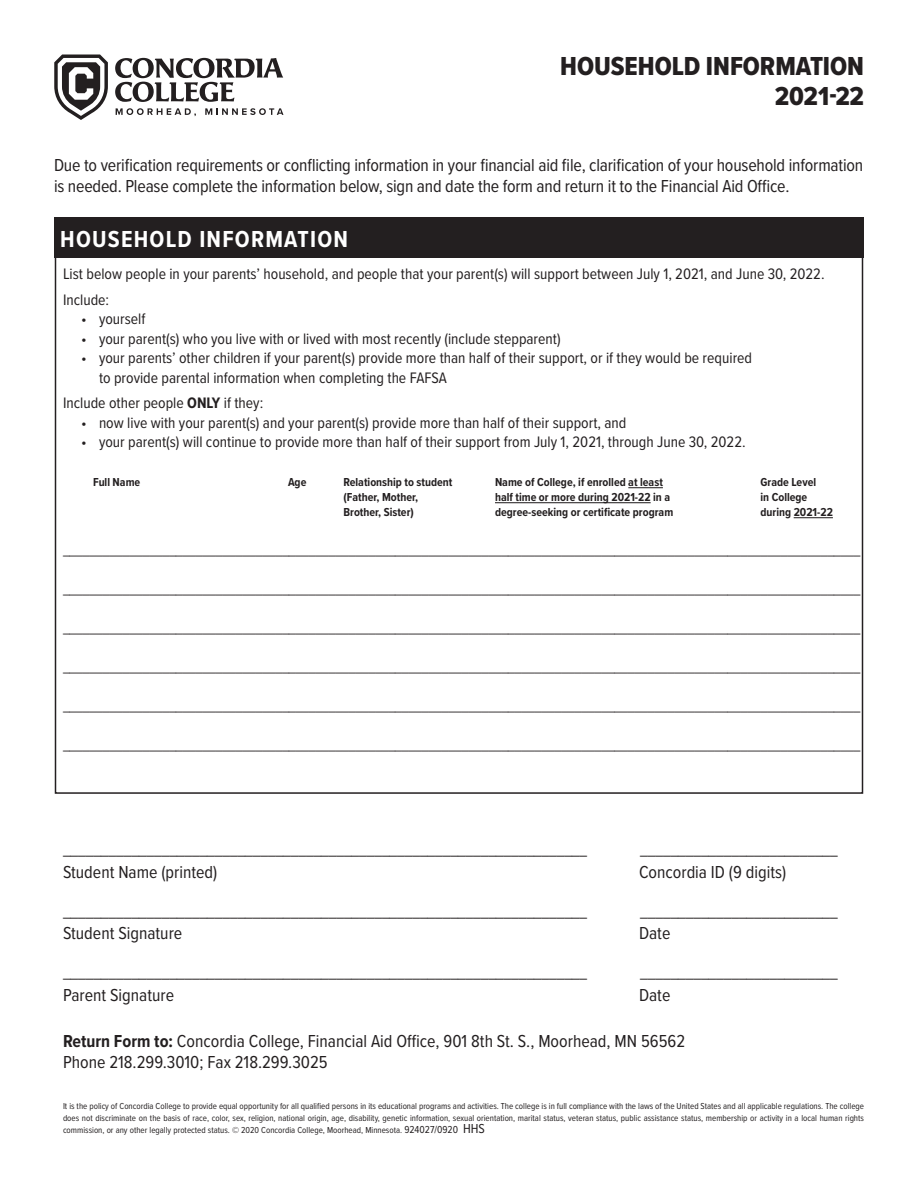
<style>
.page{position:relative;width:918px;height:1188px;background:#fff}
.page>*{position:absolute;margin:0;border:0;box-sizing:border-box;transform-origin:0 0}
.t1{font:27px "Proxima Nova Cond Extrabld";color:#231f20}
.t2{font:700 24px "Proxima Nova Cond";letter-spacing:.05em;color:#fff}
.t3{font:18px/21.6px "Proxima Nova Cond";letter-spacing:-.01em;color:#231f20}
.t4{font:15.75px "Proxima Nova Cond";color:#231f20}
.t5{font:700 12px "Proxima Nova Cond";color:#231f20}
.t6{font:9px/12px "Proxima Nova Cond";color:#231f20;text-align:justify}
.s1{font-weight:700}
.s2{font-size:10.5px}
.s3{font-size:13.5px}
</style>
<div class="page">
<div style="left:54px;top:218px;width:810px;height:40px;background:#231f20"></div>
<hr style="left:628px;top:487px;width:35px;height:1px;background:#231f20">
<hr style="left:495px;top:502px;width:156px;height:1px;background:#231f20">
<hr style="left:794px;top:517px;width:39px;height:1px;background:#231f20">
<svg style="left:54px;top:55px;width:54px;height:65px"></svg>
<svg style="left:115px;top:58px;width:168px;height:44px"></svg>
<svg style="left:116px;top:108px;width:80px;height:8px"></svg>
<svg style="left:205px;top:108px;width:78px;height:7px"></svg>
<p class="t1" style="left:560px;top:46px;width:305px">HOUSEHOLD INFORMATION</p>
<p class="t1" style="left:775px;top:76px;width:91px">2021-22</p>
<p class="t3" style="left:54px;top:153px;width:811px">Due to verification requirements or conflicting information in your financial aid file, clarification of your household information is needed. Please complete the information below, sign and date the form and return it to the Financial Aid Office.</p>
<p class="t2" style="left:60px;top:222px;width:289px">HOUSEHOLD INFORMATION</p>
<p class="t4" style="left:63px;top:262px;width:763px">List below people in your parents’ household, and people that your parent(s) will support between July 1, 2021, and June 30, 2022.</p>
<p class="t4" style="left:63px;top:288px;width:48px">Include:</p>
<p class="t4" style="left:81px;top:307px;width:66px">• yourself</p>
<p class="t4" style="left:81px;top:327px;width:481px">• your parent(s) who you live with or lived with most recently (include stepparent)</p>
<p class="t4" style="left:81px;top:346px;width:673px">• your parents’ other children if your parent(s) provide more than half of their support, or if they would be required</p>
<p class="t4" style="left:99px;top:366px;width:349px">to provide parental information when completing the FAFSA</p>
<p class="t4" style="left:63px;top:391px;width:202px">Include other people <span class="s1">ONLY</span> if they:</p>
<p class="t4" style="left:81px;top:411px;width:547px">• now live with your parent(s) and your parent(s) provide more than half of their support, and</p>
<p class="t4" style="left:81px;top:430px;width:666px">• your parent(s) will continue to provide more than half of their support from July 1, 2021, through June 30, 2022.</p>
<p class="t5" style="left:93px;top:473px;width:49px">Full Name</p>
<p class="t5" style="left:288px;top:473px;width:20px">Age</p>
<p class="t5" style="left:344px;top:473px;width:110px">Relationship to student</p>
<p class="t5" style="left:495px;top:473px;width:169px">Name of College, if enrolled at least</p>
<p class="t5" style="left:760px;top:473px;width:57px">Grade Level</p>
<p class="t5" style="left:344px;top:488px;width:76px">(Father, Mother,</p>
<p class="t5" style="left:495px;top:488px;width:177px">half time or more during 2021-22 in a</p>
<p class="t5" style="left:760px;top:488px;width:48px">in College</p>
<p class="t5" style="left:344px;top:503px;width:72px">Brother, Sister)</p>
<p class="t5" style="left:495px;top:503px;width:180px">degree-seeking or certificate program</p>
<p class="t5" style="left:760px;top:503px;width:74px">during 2021-22</p>
<p class="t4" style="left:63px;top:538px;width:799px">________________________________________________________________________________________________________________________</p>
<p class="t4" style="left:63px;top:577px;width:799px">________________________________________________________________________________________________________________________</p>
<p class="t4" style="left:63px;top:616px;width:799px">________________________________________________________________________________________________________________________</p>
<p class="t4" style="left:63px;top:655px;width:799px">________________________________________________________________________________________________________________________</p>
<p class="t4" style="left:63px;top:694px;width:799px">________________________________________________________________________________________________________________________</p>
<p class="t4" style="left:63px;top:733px;width:799px">________________________________________________________________________________________________________________________</p>
<p class="t3" style="left:63px;top:838px;width:526px">_____________________________________________________________________</p>
<p class="t3" style="left:640px;top:838px;width:199px">__________________________</p>
<p class="t3" style="left:63px;top:860px;width:156px">Student Name (printed)</p>
<p class="t3" style="left:639px;top:860px;width:149px">Concordia ID (9 digits)</p>
<p class="t3" style="left:63px;top:899px;width:526px">_____________________________________________________________________</p>
<p class="t3" style="left:640px;top:899px;width:199px">__________________________</p>
<p class="t3" style="left:63px;top:922px;width:121px">Student Signature</p>
<p class="t3" style="left:639px;top:922px;width:33px">Date</p>
<p class="t3" style="left:63px;top:961px;width:526px">_____________________________________________________________________</p>
<p class="t3" style="left:640px;top:961px;width:199px">__________________________</p>
<p class="t3" style="left:63px;top:983px;width:113px">Parent Signature</p>
<p class="t3" style="left:639px;top:983px;width:33px">Date</p>
<p class="t3" style="left:63px;top:1030px;width:624px"><span class="s1">Return Form to:</span> Concordia College, Financial Aid Office, 901 8th St. S., Moorhead, MN 56562</p>
<p class="t3" style="left:63px;top:1051px;width:266px">Phone 218.299.3010; Fax 218.299.3025</p>
<p class="t6" style="left:63px;top:1099px;width:803px">It is the policy of Concordia College to provide equal opportunity for all qualified persons in its educational programs and activities. The college is in full compliance with the laws of the United States and all applicable regulations. The college does not discriminate on the basis of race, color, sex, religion, national origin, age, disability, genetic information, sexual orientation, marital status, veteran status, public assistance status, membership or activity in a local human rights commission, or any other legally protected status. © 2020 Concordia College, Moorhead, Minnesota. <span class="s2">924027/0920</span> <span class="s3">HHS</span></p>
</div>
